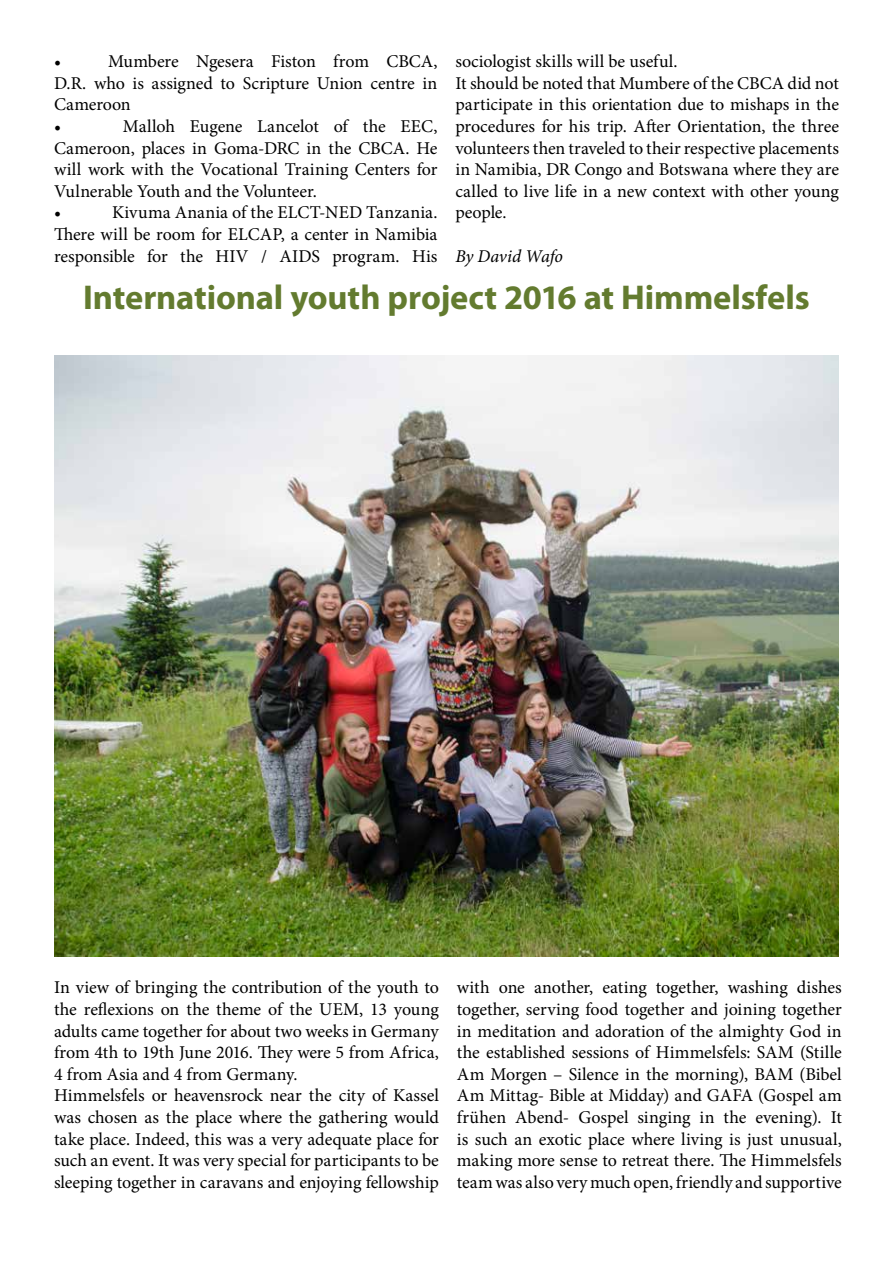
<style>
.page{position:relative;width:893px;height:1263px;background:#fff}
.page>*{position:absolute;margin:0;border:0;box-sizing:border-box;transform-origin:0 0}
.t1{font:700 34.5px "Myriad Pro";letter-spacing:-.005em;color:#637b2f}
.t2{font:18px/21.6px "Minion Pro";letter-spacing:-.005em;color:#000}
.t3{font:italic 18px "Minion Pro";letter-spacing:-.005em;color:#000}
</style>
<div class="page">
<img style="left:54px;top:355px;width:785px;height:601px">
<p class="t2" style="left:54px;top:51px;width:385px;text-indent:54px">Mumbere Ngesera Fiston from CBCA,<br>D.R. who is assigned to Scripture Union centre in<br>Cameroon<br>•</p>
<p class="t2" style="left:54px;top:51px;width:9px">•</p>
<p class="t2" style="left:54px;top:115px;width:385px;text-indent:69px">Malloh Eugene Lancelot of the EEC, Cameroon, places in Goma-DRC in the CBCA. He will work with the Vocational Training Centers for Vulnerable Youth and the Volunteer.<br>•</p>
<p class="t2" style="left:54px;top:202px;width:385px;text-align:justify;text-indent:58px">Kivuma Anania of the ELCT-NED Tanzania.<br>There will be room for ELCAP, a center in Namibia responsible for the HIV / AIDS program. His</p>
<p class="t2" style="left:455px;top:51px;width:385px">sociologist skills will be useful.<br>It should be noted that Mumbere of the CBCA did not participate in this orientation due to mishaps in the procedures for his trip. After Orientation, the three volunteers then traveled to their respective placements in Namibia, DR Congo and Botswana where they are called to live life in a new context with other young people.</p>
<p class="t3" style="left:455px;top:243px;width:109px">By David Wafo</p>
<h1 class="t1" style="left:83px;top:275px;width:728px">International youth project 2016 at Himmelsfels</h1>
<p class="t2" style="left:54px;top:977px;width:386px">In view of bringing the contribution of the youth to the reflexions on the theme of the UEM, 13 young adults came together for about two weeks in Germany from 4th to 19th June 2016. They were 5 from Africa, 4 from Asia and 4 from Germany.<br>Himmelsfels or heavensrock near the city of Kassel was chosen as the place where the gathering would take place. Indeed, this was a very adequate place for such an event. It was very special for participants to be sleeping together in caravans and enjoying fellowship</p>
<p class="t2" style="left:457px;top:977px;width:386px;text-align:justify">with one another, eating together, washing dishes together, serving food together and joining together in meditation and adoration of the almighty God in the established sessions of Himmelsfels: SAM (Stille Am Morgen – Silence in the morning), BAM (Bibel Am Mittag- Bible at Midday) and GAFA (Gospel am frühen Abend- Gospel singing in the evening). It is such an exotic place where living is just unusual, making more sense to retreat there. The Himmelsfels team was also very much open, friendly and supportive</p>
</div>
